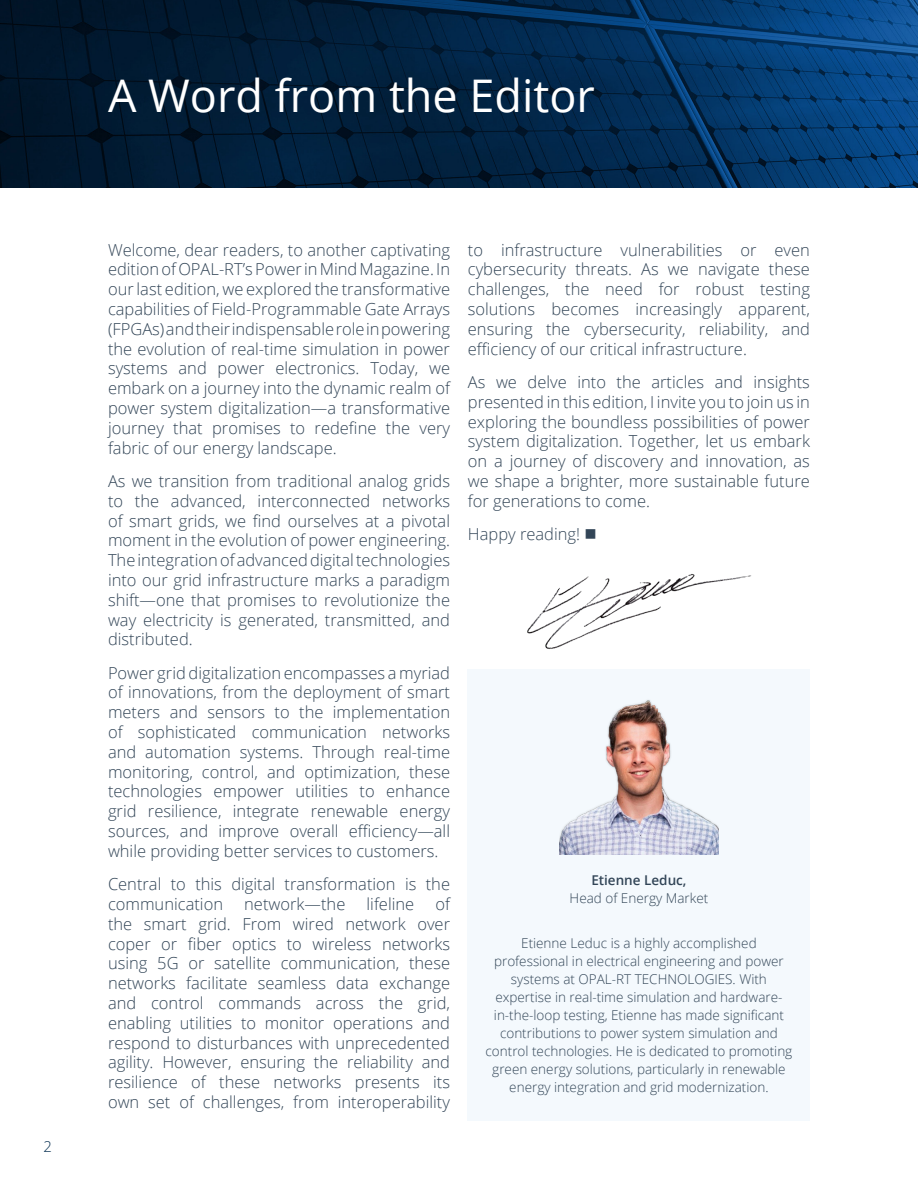
<style>
.page{position:relative;width:918px;height:1188px;background:#fff}
.page>*{position:absolute;margin:0;border:0;box-sizing:border-box;transform-origin:0 0}
.Title_-_white{font:45px "Open Sans";color:#fff}
.paragraph{font:300 16.5px/19.8px "Open Sans";color:#324557;text-align:justify}
.t1{font:300 14.85px "Open Sans";color:#093152}
.paragraph_2{font:300 13.5px/18px "Open Sans";color:#324557;text-align:center}
.t2{font:600 13.5px "Open Sans";color:#324557}
</style>
<div class="page">
<img style="left:0;top:0;width:918px;height:188px">
<div style="left:468px;top:669px;width:342px;height:451px;background:#f3f9fd"></div>
<img style="left:560px;top:700px;width:158px;height:154px">
<img style="left:527px;top:574px;width:225px;height:75px">
<p class="t1" style="left:44px;top:1136px;width:10px">2</p>
<p class="Title_-_white" style="left:108px;top:65px;width:488px">A Word from the Editor</p>
<p class="paragraph" style="left:108px;top:239px;width:344px">Welcome, dear readers, to another captivating edition of OPAL-RT’s Power in Mind Magazine. In our last edition, we explored the transformative capabilities of Field-Programmable Gate Arrays (FPGAs) and their indispensable role in powering the evolution of real-time simulation in power systems and power electronics. Today, we embark on a journey into the dynamic realm of power system digitalization—a transformative journey that promises to redefine the very fabric of our energy landscape.</p>
<p class="paragraph" style="left:108px;top:471px;width:344px">As we transition from traditional analog grids to the advanced, interconnected networks of smart grids, we find ourselves at a pivotal moment in the evolution of power engineering.<br>The integration of advanced digital technologies into our grid infrastructure marks a paradigm shift—one that promises to revolutionize the way electricity is generated, transmitted, and distributed.</p>
<p class="paragraph" style="left:108px;top:662px;width:344px">Power grid digitalization encompasses a myriad of innovations, from the deployment of smart meters and sensors to the implementation of sophisticated communication networks and automation systems. Through real-time monitoring, control, and optimization, these technologies empower utilities to enhance grid resilience, integrate renewable energy sources, and improve overall efficiency—all while providing better services to customers.</p>
<p class="paragraph" style="left:108px;top:874px;width:344px">Central to this digital transformation is the communication</p>
<p class="paragraph" style="left:108px;top:894px;width:344px;text-indent:327px">of the smart grid. From wired network over coper or fiber optics to wireless networks using 5G or satellite communication, these networks facilitate seamless data exchange and control commands across the grid, enabling utilities to monitor operations and respond to disturbances with unprecedented agility. However, ensuring the reliability and resilience of these networks presents its own set of challenges, from interoperability</p>
<p class="paragraph" style="left:244px;top:894px;width:103px">network—the</p>
<p class="paragraph" style="left:367px;top:894px;width:49px">lifeline</p>
<p class="paragraph" style="left:468px;top:239px;width:344px">to infrastructure vulnerabilities or even cybersecurity threats. As we navigate these challenges, the need for robust testing solutions becomes increasingly apparent, ensuring the cybersecurity, reliability, and efficiency of our critical infrastructure.</p>
<p class="paragraph" style="left:468px;top:372px;width:344px">As we delve into the articles and insights presented in this edition, I invite you to join us in exploring the boundless possibilities of power system digitalization. Together, let us embark on a journey of discovery and innovation, as we shape a brighter, more sustainable future for generations to come.</p>
<p class="paragraph" style="left:468px;top:524px;width:130px">Happy reading! ■</p>
<p class="t2" style="left:591px;top:871px;width:97px">Etienne Leduc,</p>
<p class="paragraph_2" style="left:570px;top:889px;width:140px">Head of Energy Market</p>
<p class="paragraph_2" style="left:486px;top:933px;width:308px">Etienne Leduc is a highly accomplished professional in electrical engineering and power systems at OPAL-RT TECHNOLOGIES. With expertise in real-time simulation and hardware&shy;in-the-loop testing, Etienne has made significant contributions to power system simulation and control technologies. He is dedicated to promoting green energy solutions, particularly in renewable energy integration and grid modernization.</p>
</div>
